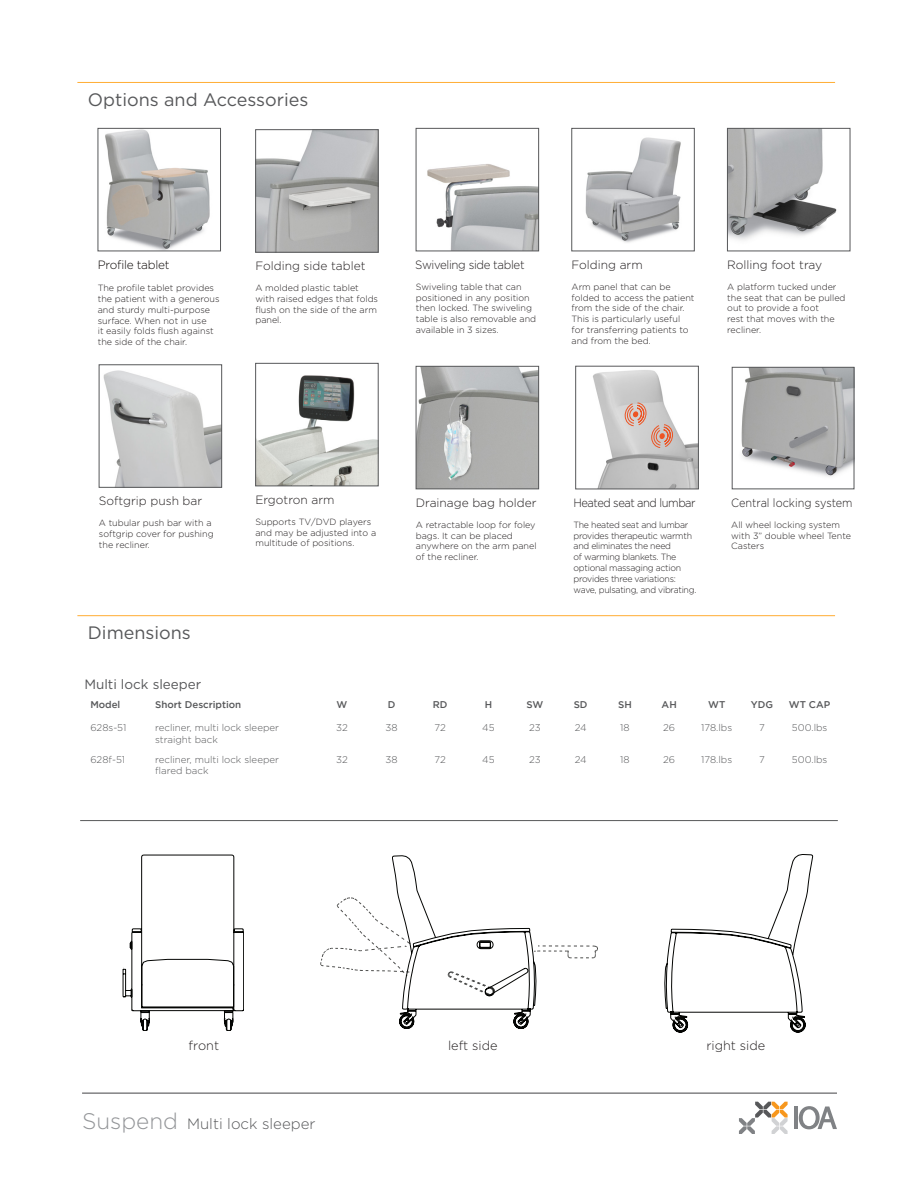
<style>
.page{position:relative;width:918px;height:1188px;background:#fff}
.page>*{position:absolute;margin:0;border:0;box-sizing:border-box;transform-origin:0 0}
.t1{font:18px "Gotham";color:#57585a}
.t2{font:300 15px "Gotham";color:#57585a}
.t3{font:13.5px "Gotham";color:#57585a}
.t4{font:300 12.75px "Gotham";color:#231f20}
.t5{font:300 12px "Gotham";color:#231f20}
.t6{font:300 12px "Gotham";color:#231f20;scale:.91 1}
.t7{font:300 12px "Gotham";letter-spacing:-.03em;color:#231f20;scale:.96 1}
.t8{font:300 12px "Gotham";letter-spacing:-.04em;color:#231f20;scale:.93 1}
.t9{font:300 12px "Gotham";letter-spacing:-.02em;color:#0c0806}
.t10{font:300 9.75px/11.7px "Gotham";color:#57585a}
.t11{font:500 9.75px "Gotham";color:#57585a}
.t12{font:300 9px/10.8px "Gotham";color:#231f20}
.t13{font:300 9px/10.8px "Gotham";letter-spacing:-.03em;color:#231f20}
.s1{font-size:22.5px;color:#939598}
</style>
<div class="page">
<hr style="left:82px;top:1093px;width:755px;height:1px;background:#57585a">
<svg style="left:739px;top:1102px;width:49px;height:32px"></svg>
<hr style="left:794px;top:1107px;width:4px;height:22px;background:#808285">
<svg style="left:799px;top:1106px;width:38px;height:23px"></svg>
<svg style="left:123px;top:855px;width:121px;height:176px"></svg>
<svg style="left:664px;top:854px;width:149px;height:179px"></svg>
<img style="left:741px;top:369px;width:111px;height:108px">
<div style="left:732px;top:367px;width:122px;height:122px;border:1px solid #57585a"></div>
<img style="left:729px;top:130px;width:108px;height:110px">
<div style="left:727px;top:128px;width:123px;height:123px;border:1px solid #57585a"></div>
<img style="left:427px;top:164px;width:110px;height:85px">
<div style="left:416px;top:128px;width:123px;height:123px;border:1px solid #57585a"></div>
<img style="left:585px;top:137px;width:96px;height:106px">
<div style="left:572px;top:128px;width:123px;height:123px;border:1px solid #57585a"></div>
<img style="left:105px;top:130px;width:105px;height:119px">
<div style="left:98px;top:128px;width:123px;height:123px;border:1px solid #57585a"></div>
<img style="left:257px;top:131px;width:119px;height:119px">
<div style="left:255px;top:129px;width:123px;height:123px;border:1px solid #57585a"></div>
<img style="left:418px;top:368px;width:119px;height:119px">
<div style="left:416px;top:366px;width:123px;height:123px;border:1px solid #57585a"></div>
<img style="left:103px;top:370px;width:117px;height:116px">
<div style="left:99px;top:365px;width:123px;height:123px;border:1px solid #57585a"></div>
<img style="left:593px;top:370px;width:104px;height:117px">
<div style="left:576px;top:366px;width:123px;height:123px;border:1px solid #57585a"></div>
<svg style="left:625px;top:402px;width:48px;height:46px;background:#d5bcb4"></svg>
<img style="left:257px;top:375px;width:119px;height:109px">
<div style="left:255px;top:363px;width:123px;height:123px;border:1px solid #57585a"></div>
<hr style="left:77px;top:615px;width:758px;height:1px;background:#ffad33">
<hr style="left:77px;top:82px;width:758px;height:1px;background:#ffad33">
<svg style="left:320px;top:855px;width:278px;height:174px"></svg>
<hr style="left:80px;top:820px;width:758px;height:1px;background:#57585a">
<p class="t1" style="left:88px;top:88px;width:222px">Options and Accessories</p>
<p class="t9" style="left:98px;top:257px;width:73px">Profile tablet</p>
<p class="t12" style="left:98px;top:282px;width:123px">The profile tablet provides the patient with a generous and sturdy multi-purpose surface. When not in use<br>it easily folds flush against the side of the chair.</p>
<p class="t5" style="left:255px;top:258px;width:112px">Folding side tablet</p>
<p class="t12" style="left:255px;top:282px;width:124px">A molded plastic tablet with raised edges that folds flush on the side of the arm panel.</p>
<p class="t7" style="left:415px;top:257px;width:116px">Swiveling side tablet</p>
<p class="t12" style="left:416px;top:281px;width:122px">Swiveling table that can positioned in any position then locked. The swiveling table is also removable and available in 3 sizes.</p>
<p class="t5" style="left:572px;top:257px;width:73px">Folding arm</p>
<p class="t12" style="left:572px;top:281px;width:124px">Arm panel that can be folded to access the patient from the side of the chair.<br>This is particularly useful for transferring patients to and from the bed.</p>
<p class="t5" style="left:727px;top:257px;width:97px">Rolling foot tray</p>
<p class="t12" style="left:727px;top:281px;width:120px">A platform tucked under the seat that can be pulled out to provide a foot<br>rest that moves with the recliner.</p>
<p class="t5" style="left:99px;top:494px;width:105px">Softgrip push bar</p>
<p class="t12" style="left:99px;top:517px;width:116px">A tubular push bar with a softgrip cover for pushing the recliner.</p>
<p class="t1" style="left:88px;top:621px;width:105px">Dimensions</p>
<p class="t5" style="left:255px;top:492px;width:81px">Ergotron arm</p>
<p class="t12" style="left:255px;top:516px;width:122px">Supports TV/DVD players and may be adjusted into a multitude of positions.</p>
<p class="t5" style="left:416px;top:495px;width:122px">Drainage bag holder</p>
<p class="t12" style="left:416px;top:519px;width:122px">A retractable loop for foley bags. It can be placed anywhere on the arm panel of the recliner.</p>
<p class="t8" style="left:574px;top:495px;width:133px">Heated seat and lumbar</p>
<p class="t13" style="left:574px;top:519px;width:124px">The heated seat and lumbar provides therapeutic warmth and eliminates the need<br>of warming blankets. The optional massaging action provides three variations: wave, pulsating, and vibrating.</p>
<p class="t6" style="left:731px;top:495px;width:135px">Central locking system</p>
<p class="t12" style="left:731px;top:519px;width:121px">All wheel locking system with 3” double wheel Tente<br>Casters</p>
<p class="t3" style="left:84px;top:675px;width:119px">Multi lock sleeper</p>
<p class="t11" style="left:90px;top:699px;width:32px">Model</p>
<p class="t11" style="left:155px;top:699px;width:88px">Short Description</p>
<p class="t11" style="left:337px;top:699px;width:12px">W</p>
<p class="t11" style="left:388px;top:699px;width:9px">D</p>
<p class="t11" style="left:433px;top:699px;width:16px">RD</p>
<p class="t11" style="left:485px;top:699px;width:9px">H</p>
<p class="t11" style="left:526px;top:699px;width:19px">SW</p>
<p class="t11" style="left:574px;top:699px;width:15px">SD</p>
<p class="t11" style="left:618px;top:699px;width:15px">SH</p>
<p class="t11" style="left:662px;top:699px;width:17px">AH</p>
<p class="t11" style="left:708px;top:699px;width:19px">WT</p>
<p class="t11" style="left:751px;top:699px;width:24px">YDG</p>
<p class="t11" style="left:789px;top:699px;width:43px">WT CAP</p>
<p class="t10" style="left:90px;top:722px;width:38px">628s-51</p>
<p class="t10" style="left:155px;top:722px;width:125px">recliner, multi lock sleeper straight back</p>
<p class="t10" style="left:336px;top:722px;width:13px">32</p>
<p class="t10" style="left:386px;top:722px;width:14px">38</p>
<p class="t10" style="left:435px;top:722px;width:13px">72</p>
<p class="t10" style="left:482px;top:722px;width:14px">45</p>
<p class="t10" style="left:529px;top:722px;width:13px">23</p>
<p class="t10" style="left:575px;top:722px;width:13px">24</p>
<p class="t10" style="left:620px;top:722px;width:11px">18</p>
<p class="t10" style="left:663px;top:722px;width:14px">26</p>
<p class="t10" style="left:701px;top:722px;width:32px">178.lbs</p>
<p class="t10" style="left:759px;top:722px;width:7px">7</p>
<p class="t10" style="left:792px;top:722px;width:37px">500.lbs</p>
<p class="t10" style="left:90px;top:753px;width:36px">628f-51</p>
<p class="t10" style="left:155px;top:753px;width:125px">recliner, multi lock sleeper flared back</p>
<p class="t10" style="left:336px;top:753px;width:13px">32</p>
<p class="t10" style="left:386px;top:753px;width:14px">38</p>
<p class="t10" style="left:435px;top:753px;width:13px">72</p>
<p class="t10" style="left:482px;top:753px;width:14px">45</p>
<p class="t10" style="left:529px;top:753px;width:13px">23</p>
<p class="t10" style="left:575px;top:753px;width:13px">24</p>
<p class="t10" style="left:620px;top:753px;width:11px">18</p>
<p class="t10" style="left:663px;top:753px;width:14px">26</p>
<p class="t10" style="left:701px;top:753px;width:32px">178.lbs</p>
<p class="t10" style="left:759px;top:753px;width:7px">7</p>
<p class="t10" style="left:792px;top:753px;width:37px">500.lbs</p>
<p class="t4" style="left:189px;top:1037px;width:32px">front</p>
<p class="t4" style="left:448px;top:1037px;width:51px">left side</p>
<p class="t4" style="left:706px;top:1037px;width:60px">right side</p>
<h2 class="t2" style="left:82px;top:1114px;width:235px"><span class="s1">Suspend</span> Multi lock sleeper</h2>
</div>
